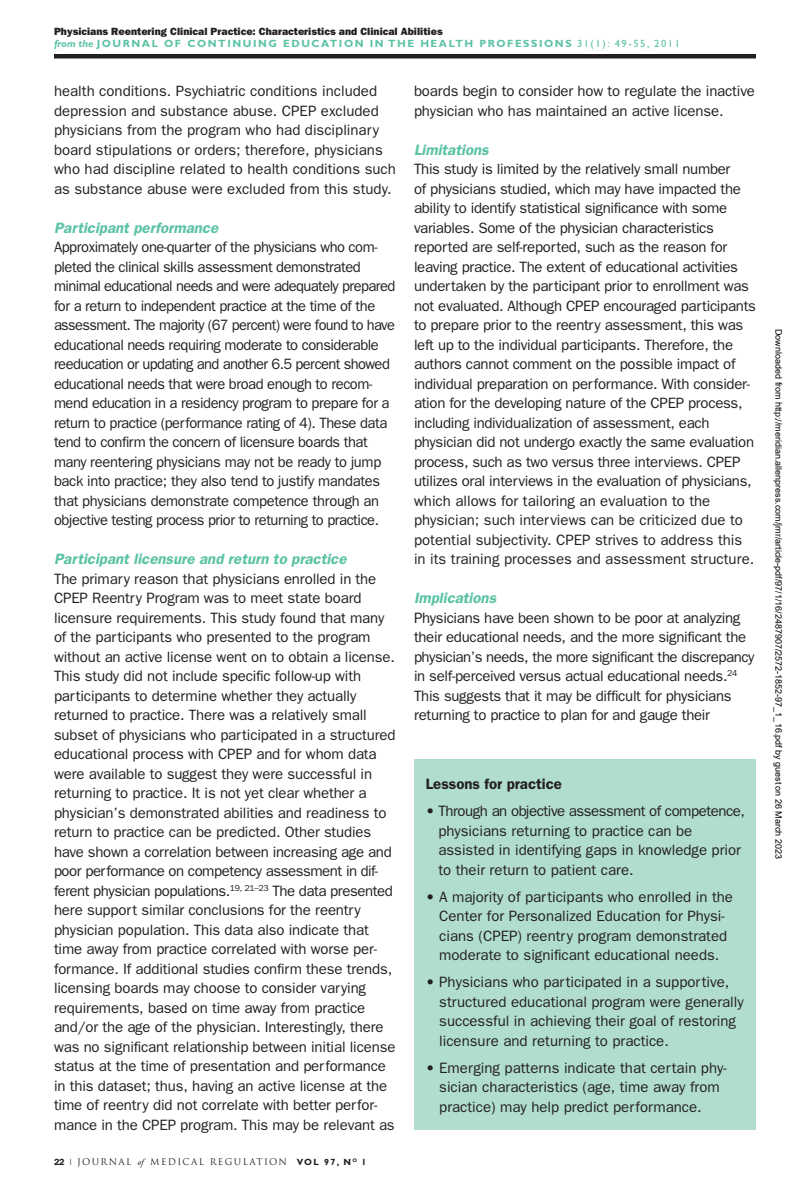
<style>
.page{position:relative;width:810px;height:1188px;background:#fff}
.page>*{position:absolute;margin:0;border:0;box-sizing:border-box;transform-origin:0 0}
.t1{font:15px/19.5px "Franklin Gothic";letter-spacing:-.01em;color:#231f20}
.t2{font:15px/19.5px "Franklin Gothic";letter-spacing:-.03em;color:#231f20}
.t3{font:italic 600 15px "Franklin Gothic";color:#5bc2a5}
.t4{font:600 15px "Franklin Gothic";color:#231f20}
.t5{font:700 10.5px "Gill Sans";letter-spacing:.15em;color:#5bc2a5}
.t6{font:800 10.5px "Franklin Gothic";color:#231f20}
.t7{font:9px "Arial";color:#000}
.t8{font:9px "Trajan Pro";letter-spacing:.15em;color:#231f20}
.s1{font-style:italic}
.s2{font-weight:400}
.s3{font-family:"Franklin Gothic";font-weight:600}
.s4{font-family:"Franklin Gothic"}
.s5{font-family:"Adobe Garamond";font-style:italic}
.s6{font-family:"Gill Sans";font-weight:700}
</style>
<div class="page">
<hr style="left:54px;top:54px;width:702px;height:4px;background:#231f20">
<div style="left:414px;top:759px;width:342px;height:371px;background:#b0ddcf"></div>
<p class="t6" style="left:54px;top:26px;width:390px">Physicians Reentering Clinical Practice: Characteristics and Clinical Abilities</p>
<p class="t5" style="left:54px;top:38px;width:301px"><span class="s1">from the</span> JOURN AL OF CON TIN UIN G EDUCATION</p>
<p class="t5" style="left:370px;top:38px;width:312px">IN THE HEALTH PROFESSION S <span class="s2">31(1): 49-55, 2011</span></p>
<p class="t1" style="left:54px;top:81px;width:343px">health conditions. Psychiatric conditions included depression and substance abuse. CPEP excluded physicians from the program who had disciplinary board stipulations or orders; therefore, physicians who had discipline related to health conditions such as substance abuse were excluded from this study.</p>
<p class="t3" style="left:54px;top:219px;width:166px">Participant performance</p>
<p class="t2" style="left:54px;top:237px;width:343px">Approximately one-quarter of the physicians who com&shy;pleted the clinical skills assessment demonstrated minimal educational needs and were adequately prepared for a return to independent practice at the time of the assessment. The majority (67 percent) were found to have educational needs requiring moderate to considerable reeducation or updating and another 6.5 percent showed educational needs that were broad enough to recom&shy;mend education in a residency program to prepare for a return to practice (performance rating of 4). These data tend to confirm the concern of licensure boards that many reentering physicians may not be ready to jump back into practice; they also tend to justify mandates that physicians demonstrate competence through an objective testing process prior to returning to practice.</p>
<p class="t3" style="left:54px;top:550px;width:294px">Participant licensure and return to practice</p>
<p class="t1" style="left:54px;top:568px;width:343px">The primary reason that physicians enrolled in the CPEP Reentry Program was to meet state board licensure requirements. This study found that many of the participants who presented to the program without an active license went on to obtain a license.<br>This study did not include specific follow-up with participants to determine whether they actually returned to practice. There was a relatively small subset of physicians who participated in a structured educational process with CPEP and for whom data were available to suggest they were successful in returning to practice. It is not yet clear whether a physician’s demonstrated abilities and readiness to return to practice can be predicted. Other studies have shown a correlation between increasing age and poor performance on competency assessment in dif&shy;ferent physician populations.<sup>19,</sup> <sup>21–23</sup> The data presented here support similar conclusions for the reentry physician population. This data also indicate that time away from practice correlated with worse per&shy;formance. If additional studies confirm these trends, licensing boards may choose to consider varying requirements, based on time away from practice and/or the age of the physician. Interestingly, there was no significant relationship between initial license status at the time of presentation and performance in this dataset; thus, having an active license at the time of reentry did not correlate with better perfor&shy;mance in the CPEP program. This may be relevant as</p>
<p class="t8" style="left:54px;top:1156px;width:314px"><span class="s3">22</span> <span class="s4">|</span> JOURNAL <span class="s5">of</span> MEDICAL REGULATION <span class="s6">VOL 97, N</span><sup>O</sup> <span class="s6">1</span></p>
<p class="t1" style="left:414px;top:81px;width:342px">boards begin to consider how to regulate the inactive physician who has maintained an active license.</p>
<p class="t3" style="left:414px;top:141px;width:76px">Limitations</p>
<p class="t1" style="left:414px;top:159px;width:343px">This study is limited by the relatively small number<br>of physicians studied, which may have impacted the ability to identify statistical significance with some variables. Some of the physician characteristics reported are self-reported, such as the reason for leaving practice. The extent of educational activities undertaken by the participant prior to enrollment was not evaluated. Although CPEP encouraged participants to prepare prior to the reentry assessment, this was left up to the individual participants. Therefore, the authors cannot comment on the possible impact of individual preparation on performance. With consider&shy;ation for the developing nature of the CPEP process, including individualization of assessment, each physician did not undergo exactly the same evaluation process, such as two versus three interviews. CPEP utilizes oral interviews in the evaluation of physicians, which allows for tailoring an evaluation to the physician; such interviews can be criticized due to potential subjectivity. CPEP strives to address this in its training processes and assessment structure.</p>
<p class="t3" style="left:414px;top:589px;width:84px">Implications</p>
<p class="t1" style="left:414px;top:607px;width:342px">Physicians have been shown to be poor at analyzing their educational needs, and the more significant the physician’s needs, the more significant the discrepancy in self-perceived versus actual educational needs.<sup>24<br></sup>This suggests that it may be difficult for physicians returning to practice to plan for and gauge their</p>
<p class="t4" style="left:426px;top:775px;width:138px">Lessons for practice</p>
<p class="t1" style="left:438px;top:801px;width:308px;text-indent:-13px">• Through an objective assessment of competence, physicians returning to practice can be assisted in identifying gaps in knowledge prior to their return to patient care.</p>
<p class="t1" style="left:426px;top:887px;width:309px;text-align:center">• A majority of participants who enrolled in the Center for Personalized Education for Physi&shy;cians (CPEP) reentry program demonstrated moderate to significant educational needs.</p>
<p class="t1" style="left:439px;top:972px;width:306px;text-indent:-14px">• Physicians who participated in a supportive, structured educational program were generally successful in achieving their goal of restoring licensure and returning to practice.</p>
<p class="t1" style="left:439px;top:1058px;width:289px;text-indent:-14px">• Emerging patterns indicate that certain phy&shy;sician characteristics (age, time away from practice) may help predict performance.</p>
<p class="t7" style="left:782px;top:329px;width:532px;rotate:90deg">Downloaded from http://meridian.allenpress.com/jmr/article-pdf/97/1/16/2487907/2572-1852-97_1_16.pdf by guest on 26 March 2023</p>
</div>
